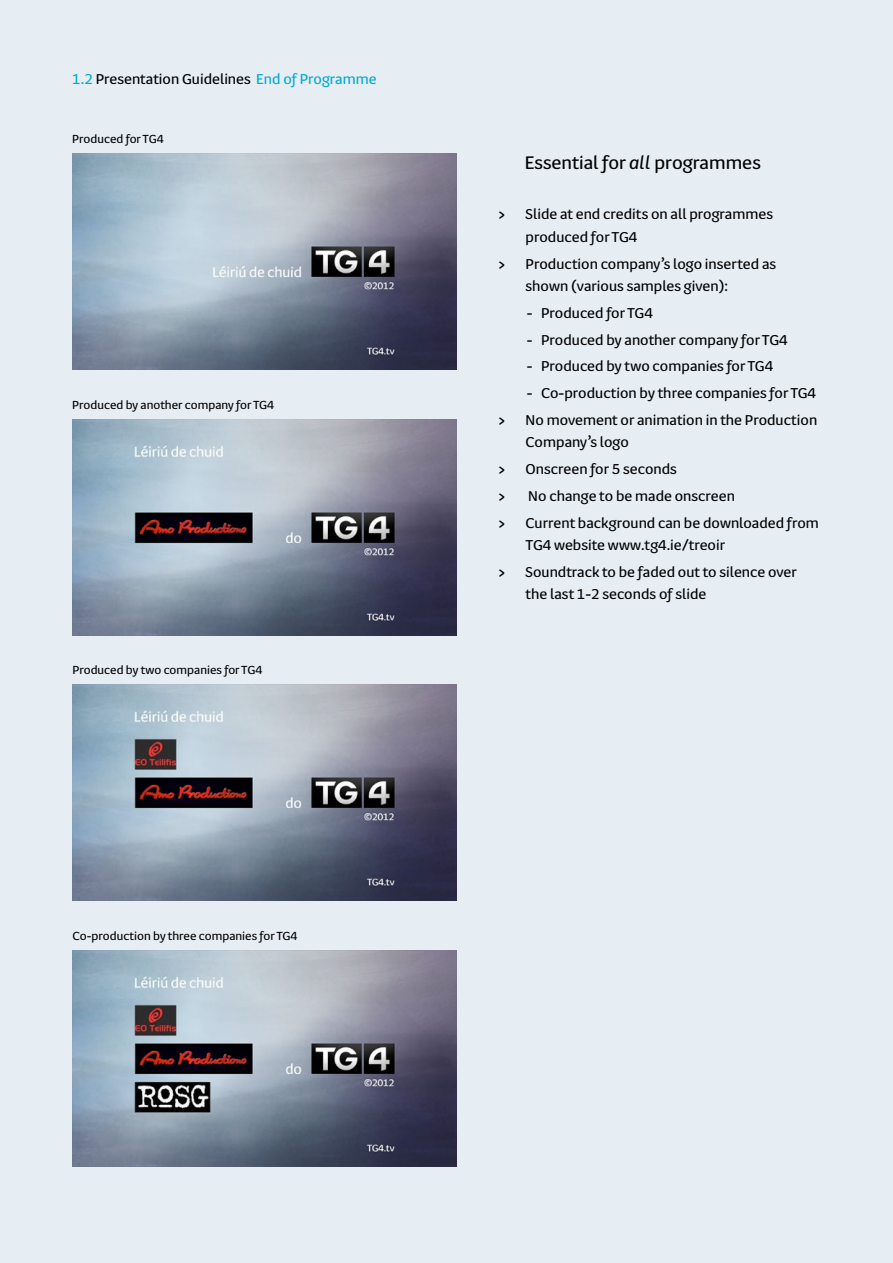
<style>
.page{position:relative;width:893px;height:1263px;background:#e6edf3}
.page>*{position:absolute;margin:0;border:0;box-sizing:border-box;transform-origin:0 0}
.t1{font:21px "TG4";letter-spacing:.005em;color:#000}
.t2{font:16.5px/26.7px "TG4";letter-spacing:.005em;color:#000}
.t3{font:13.5px "TG4";letter-spacing:.005em;color:#000}
.s1{color:#00aad5}
.s2{font-style:italic}
</style>
<div class="page">
<img style="left:72px;top:419px;width:384px;height:216px">
<img style="left:72px;top:685px;width:384px;height:216px">
<img style="left:72px;top:950px;width:384px;height:216px">
<img style="left:72px;top:154px;width:384px;height:216px">
<p class="t2" style="left:72px;top:65px;width:306px"><span class="s1">1.2</span> Presentation Guidelines <span class="s1">End of Programme</span></p>
<p class="t3" style="left:72px;top:130px;width:93px">Produced for TG4</p>
<p class="t3" style="left:72px;top:395px;width:203px">Produced by another company for TG4</p>
<p class="t3" style="left:72px;top:660px;width:191px">Produced by two companies for TG4</p>
<p class="t3" style="left:72px;top:926px;width:226px">Co-production by three companies for TG4</p>
<p class="t1" style="left:525px;top:147px;width:238px">Essential for <span class="s2">all</span> programmes</p>
<p class="t2" style="left:526px;top:202px;width:249px;line-height:22.5px;text-indent:-27px">› Slide at end credits on all programmes produced for TG4</p>
<p class="t2" style="left:526px;top:251px;width:252px;line-height:22.5px;text-indent:-27px">› Production company’s logo inserted as shown (various samples given):</p>
<p class="t2" style="left:527px;top:298px;width:127px">- Produced for TG4</p>
<p class="t2" style="left:527px;top:325px;width:262px">- Produced by another company for TG4</p>
<p class="t2" style="left:527px;top:352px;width:248px">- Produced by two companies for TG4</p>
<p class="t2" style="left:499px;top:379px;width:320px;text-align:right">- Co-production by three companies for TG4<br>› No movement or animation in the Production</p>
<p class="t2" style="left:499px;top:428px;width:180px;text-indent:27px">Company’s logo<br>› Onscreen for 5 seconds ›</p>
<p class="t2" style="left:499px;top:481px;width:322px;text-indent:30px">No change to be made onscreen<br>› Current background can be downloaded from</p>
<p class="t2" style="left:499px;top:531px;width:300px;text-indent:27px">TG4 website www.tg4.ie/treoir<br>› Soundtrack to be faded out to silence over</p>
<p class="t2" style="left:526px;top:580px;width:182px">the last 1-2 seconds of slide</p>
</div>
